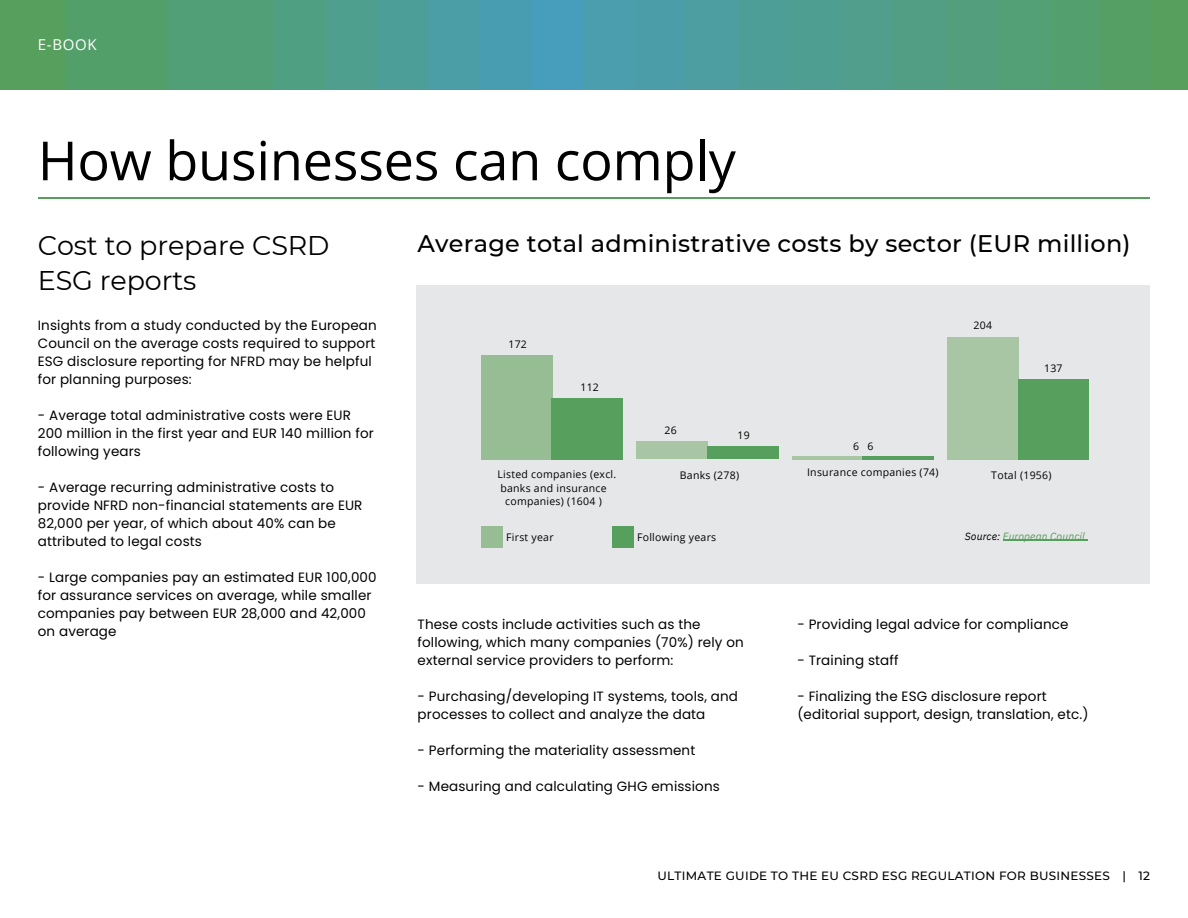
<style>
.page{position:relative;width:1188px;height:918px;background:#fff}
.page>*{position:absolute;margin:0;border:0;box-sizing:border-box;transform-origin:0 0}
.t1{font:54px "Open Sans";letter-spacing:-.005em;color:#000}
.t2{font:27px/34.8px "Montserrat";letter-spacing:-.005em;color:#000}
.t3{font:500 24px "Montserrat";letter-spacing:.01em;color:#000}
.t4{font:15px "Open Sans";color:#fff}
.t5{font:13.5px/18px "Poppins";letter-spacing:.01em;color:#000}
.t6{font:500 12px "Montserrat";letter-spacing:.02em;color:#000}
.t7{font:10.5px "Open Sans";letter-spacing:.025em;color:#000}
.t8{font:italic 10.5px "IBM Plex Sans";letter-spacing:.005em;color:#569f5d}
.s1{color:#000}
</style>
<div class="page">
<hr style="left:38px;top:197px;width:1112px;height:2px;background:#569f5d">
<div style="left:417px;top:285px;width:732px;height:298px;background:#e6e7e8"></div>
<div style="left:482px;top:355px;width:70px;height:105px;background:#97bd94"></div>
<div style="left:552px;top:398px;width:70px;height:62px;background:#569f5d"></div>
<div style="left:637px;top:442px;width:71px;height:17px;background:#a8c6a3"></div>
<div style="left:708px;top:446px;width:70px;height:13px;background:#569f5d"></div>
<hr style="left:792px;top:457px;width:71px;height:3px;background:#a8c6a3">
<hr style="left:863px;top:457px;width:70px;height:3px;background:#569f5d">
<div style="left:948px;top:338px;width:70px;height:122px;background:#a8c6a3"></div>
<div style="left:1018px;top:379px;width:71px;height:81px;background:#569f5d"></div>
<hr style="left:1003px;top:540px;width:84px;height:1px;background:#569f5d">
<div style="left:613px;top:527px;width:21px;height:21px;background:#569f5d"></div>
<div style="left:482px;top:527px;width:21px;height:21px;background:#97bd94"></div>
<div style="left:583px;top:0;width:96px;height:90px;background:#4a9eae"></div>
<div style="left:635px;top:0;width:91px;height:90px;background:#4b9ea7"></div>
<div style="left:687px;top:0;width:87px;height:90px;background:#4d9ea0"></div>
<div style="left:738px;top:0;width:84px;height:90px;background:#4e9e98"></div>
<div style="left:790px;top:0;width:80px;height:90px;background:#4f9e92"></div>
<div style="left:842px;top:0;width:76px;height:90px;background:#509e8b"></div>
<div style="left:894px;top:0;width:71px;height:90px;background:#519e84"></div>
<div style="left:946px;top:0;width:67px;height:90px;background:#529e7d"></div>
<div style="left:997px;top:0;width:64px;height:90px;background:#539f76"></div>
<div style="left:1049px;top:0;width:60px;height:90px;background:#549f6e"></div>
<div style="left:1101px;top:0;width:55px;height:90px;background:#559f65"></div>
<div style="left:1153px;top:0;width:35px;height:90px;background:#569f5d"></div>
<div style="left:65px;top:0;width:104px;height:90px;background:#539f6a"></div>
<div style="left:0;top:0;width:65px;height:90px;background:#569f5d"></div>
<div style="left:480px;top:0;width:103px;height:90px;background:#469dbc"></div>
<div style="left:428px;top:0;width:103px;height:90px;background:#489eb0"></div>
<div style="left:376px;top:0;width:103px;height:90px;background:#4b9ea5"></div>
<div style="left:324px;top:0;width:104px;height:90px;background:#4c9e99"></div>
<div style="left:272px;top:0;width:104px;height:90px;background:#4e9f8e"></div>
<div style="left:219px;top:0;width:105px;height:90px;background:#4f9f82"></div>
<div style="left:167px;top:0;width:106px;height:90px;background:#509f77"></div>
<p class="t4" style="left:38px;top:34px;width:60px">E-BOOK</p>
<h1 class="t1" style="left:38px;top:123px;width:700px">How businesses can comply</h1>
<h2 class="t2" style="left:38px;top:228px;width:293px">Cost to prepare CSRD<br>ESG reports</h2>
<h3 class="t3" style="left:417px;top:229px;width:715px">Average total administrative costs by sector (EUR million)</h3>
<p class="t5" style="left:38px;top:316px;width:340px">Insights from a study conducted by the European Council on the average costs required to support ESG disclosure reporting for NFRD may be helpful for planning purposes:</p>
<p class="t5" style="left:38px;top:406px;width:338px">- Average total administrative costs were EUR<br>200 million in the first year and EUR 140 million for following years</p>
<p class="t5" style="left:38px;top:478px;width:326px">- Average recurring administrative costs to provide NFRD non-financial statements are EUR 82,000 per year, of which about 40% can be attributed to legal costs</p>
<p class="t5" style="left:38px;top:568px;width:340px">- Large companies pay an estimated EUR 100,000 for assurance services on average, while smaller companies pay between EUR 28,000 and 42,000 on average</p>
<p class="t7" style="left:974px;top:318px;width:20px">204</p>
<p class="t7" style="left:508px;top:336px;width:20px">172</p>
<p class="t7" style="left:1044px;top:360px;width:20px">137</p>
<p class="t7" style="left:580px;top:379px;width:20px">112</p>
<p class="t7" style="left:665px;top:423px;width:14px">26</p>
<p class="t7" style="left:738px;top:428px;width:14px">19</p>
<p class="t7" style="left:853px;top:439px;width:22px">6 6</p>
<p class="t7" style="left:807px;top:465px;width:133px">Insurance companies (74)</p>
<p class="t7" style="left:497px;top:467px;width:120px">Listed companies (excl.</p>
<p class="t7" style="left:500px;top:481px;width:108px">banks and insurance</p>
<p class="t7" style="left:505px;top:494px;width:98px">companies) (1604 )</p>
<p class="t7" style="left:680px;top:468px;width:61px">Banks (278)</p>
<p class="t7" style="left:991px;top:468px;width:62px">Total (1956)</p>
<p class="t8" style="left:965px;top:529px;width:122px"><span class="s1">Source:</span> European Council</p>
<p class="t7" style="left:637px;top:530px;width:81px">Following years</p>
<p class="t7" style="left:506px;top:530px;width:49px">First year</p>
<p class="t5" style="left:797px;top:615px;width:273px">- Providing legal advice for compliance</p>
<p class="t5" style="left:797px;top:651px;width:103px">- Training staff</p>
<p class="t5" style="left:797px;top:687px;width:293px">- Finalizing the ESG disclosure report (editorial support, design, translation, etc.)</p>
<p class="t5" style="left:418px;top:615px;width:328px">These costs include activities such as the following, which many companies (70%) rely on external service providers to perform:</p>
<p class="t5" style="left:418px;top:687px;width:322px">- Purchasing/developing IT systems, tools, and processes to collect and analyze the data</p>
<p class="t5" style="left:418px;top:741px;width:279px">- Performing the materiality assessment</p>
<p class="t5" style="left:418px;top:777px;width:304px">- Measuring and calculating GHG emissions</p>
<p class="t6" style="left:658px;top:869px;width:494px">ULTIMATE GUIDE TO THE EU CSRD ESG REGULATION FOR BUSINESSES | 12</p>
</div>
